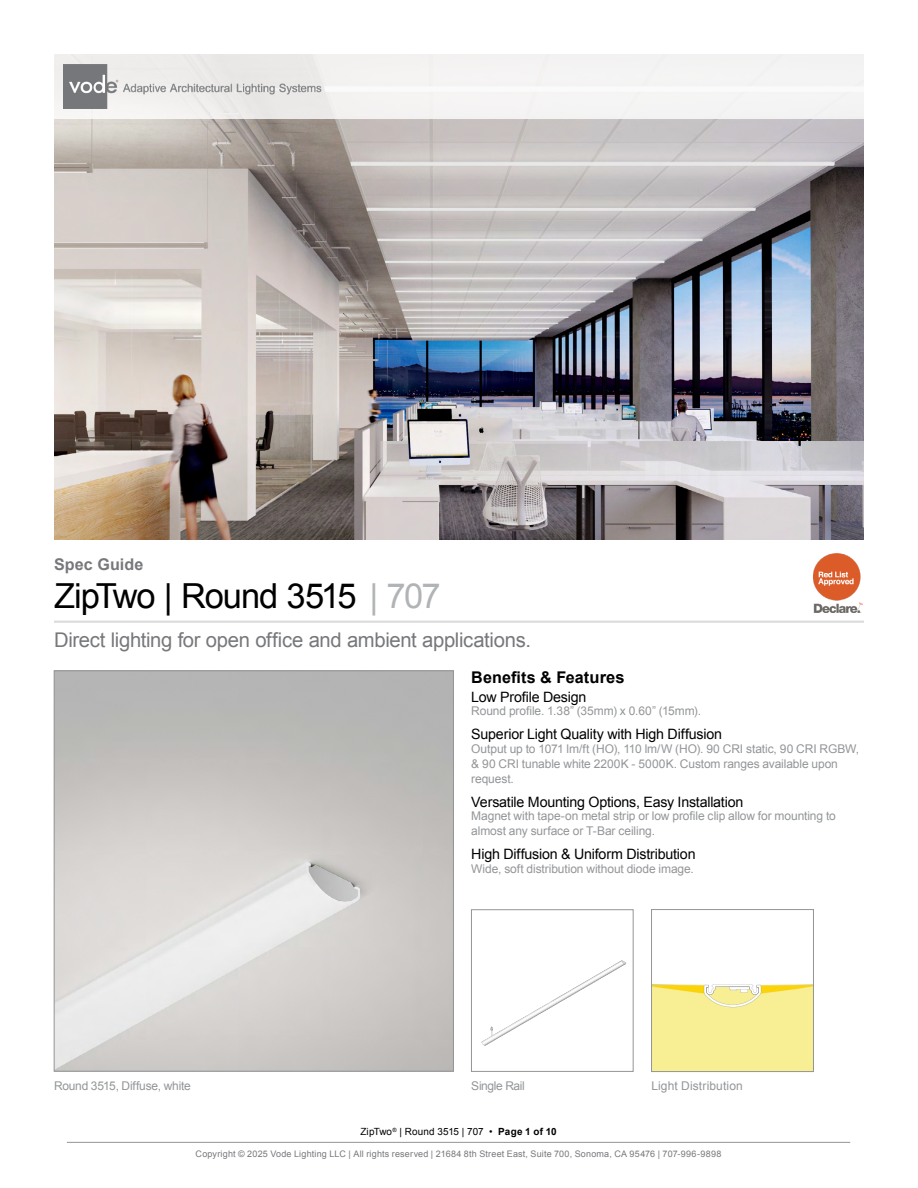
<style>
.page{position:relative;width:918px;height:1188px;background:#fff}
.page>*{position:absolute;margin:0;border:0;box-sizing:border-box;transform-origin:0 0}
.t1{font:34.5px "Arial";letter-spacing:-.035em;color:#000}
.t2{font:20.25px "Arial";letter-spacing:-.015em;color:#77787b}
.t3{font:700 16.2px "Arial";letter-spacing:.005em;color:#000}
.t4{font:700 16.2px "Arial";letter-spacing:.005em;color:#77787b}
.t5{font:14.25px "Arial";letter-spacing:-.015em;color:#000}
.t6{font:12px/15px "Arial";letter-spacing:-.01em;color:#939598}
.t7{font:12px "Arial";letter-spacing:.01em;color:#939598}
.t8{font:12px "Arial";letter-spacing:-.03em;color:#939598}
.t9{font:9.9px "Arial";letter-spacing:.01em;color:#000}
.t10{font:9px "Arial";letter-spacing:.02em;color:#77787b}
.s1{color:#b1b4b6}
.s2{font-size:16.5px}
.s3{font-weight:700}
</style>
<div class="page">
<hr style="left:67px;top:1142px;width:783px;height:1px;background:#939598">
<hr style="left:54px;top:621px;width:810px;height:2px;background:#9d9fa2">
<img style="left:56px;top:673px;width:396px;height:396px">
<img style="left:481px;top:960px;width:146px;height:86px">
<div style="left:471px;top:910px;width:162px;height:162px;border:1px solid #939598"></div>
<img style="left:54px;top:119px;width:810px;height:420px">
<img style="left:653px;top:984px;width:159px;height:86px">
<div style="left:651px;top:909px;width:163px;height:163px;border:1px solid #939598"></div>
<div style="left:46px;top:45px;width:823px;height:74px;background:#f5f4f4"></div>
<img style="left:64px;top:64px;width:262px;height:44px">
<img style="left:814px;top:554px;width:48px;height:59px">
<h3 class="t4" style="left:54px;top:553px;width:91px">Spec Guide</h3>
<h1 class="t1" style="left:54px;top:573px;width:388px">ZipTwo | Round 3515 <span class="s1">| 707</span></h1>
<h2 class="t2" style="left:54px;top:626px;width:479px">Direct lighting for open office and ambient applications.</h2>
<p class="t6" style="left:54px;top:1078px;width:138px">Round 3515, Diffuse, white</p>
<h3 class="t3" style="left:471px;top:666px;width:155px">Benefits &amp; Fea<span class="s2">tures</span></h3>
<p class="t5" style="left:471px;top:687px;width:117px">Low Profile Design</p>
<p class="t6" style="left:471px;top:704px;width:231px">Round profile. 1.38” (35mm) x 0.60” (15mm).</p>
<p class="t5" style="left:471px;top:725px;width:252px">Superior Light Quality with High Diffusion</p>
<p class="t6" style="left:471px;top:741px;width:389px">Output up to 1071 lm/ft (HO), 110 lm/W (HO). 90 CRI static, 90 CRI RGBW, &amp; 90 CRI tunable white 2200K - 5000K. Custom ranges available upon request.</p>
<p class="t5" style="left:471px;top:792px;width:274px">Versatile Mounting Options, Easy Installation</p>
<p class="t6" style="left:471px;top:809px;width:366px">Magnet with tape-on metal strip or low profile clip allow for mounting to almost any surface or T-Bar ceiling.</p>
<p class="t5" style="left:471px;top:845px;width:226px">High Diffusion &amp; Uniform Distribution</p>
<p class="t6" style="left:471px;top:861px;width:224px">Wide, soft distribution without diode image.</p>
<p class="t8" style="left:471px;top:1078px;width:55px">Single Rail</p>
<p class="t7" style="left:651px;top:1078px;width:93px">Light Distribution</p>
<p class="t9" style="left:360px;top:1125px;width:198px">ZipTwo<sup>®</sup> | Round 3515 | 707 • <span class="s3">Page 1 of 10</span></p>
<p class="t10" style="left:196px;top:1148px;width:527px">Copyright © 2025 Vode Lighting LLC | All rights reserved | 21684 8th Street East, Suite 700, Sonoma, CA 95476 | 707-996-9898</p>
</div>
